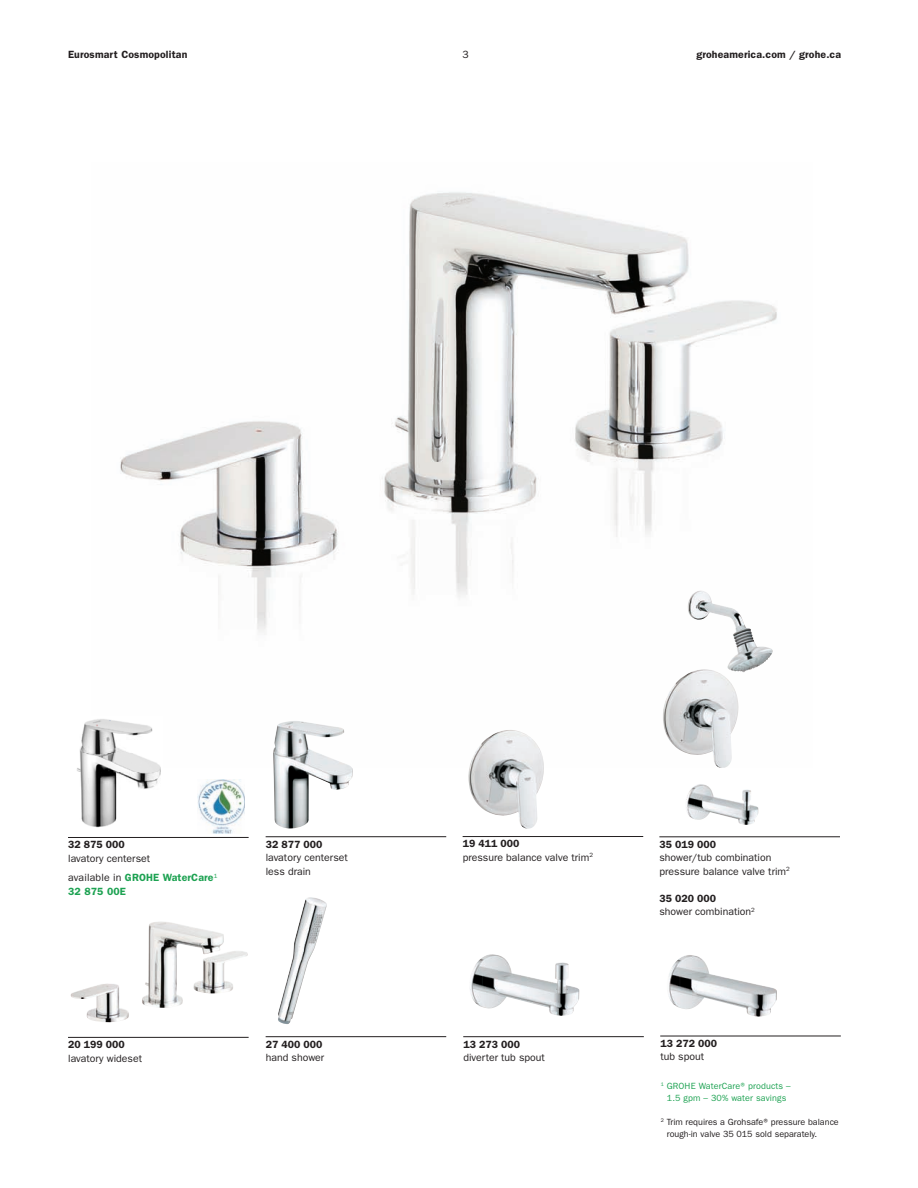
<style>
.page{position:relative;width:918px;height:1188px;background:#fff}
.page>*{position:absolute;margin:0;border:0;box-sizing:border-box;transform-origin:0 0}
.Franklin_Gothic_Book{font:10.5px "ITC Franklin Gothic Std";color:#231f20}
.Franklin_Gothic_Demi{font:600 10.5px "ITC Franklin Gothic Std";color:#231f20}
.t1{font:600 10.5px "ITC Franklin Gothic Std";letter-spacing:.015em;color:#1da252}
.t2{font:9px/12px "ITC Franklin Gothic Std";color:#231f20}
.t3{font:9px/12px "ITC Franklin Gothic Std";letter-spacing:.015em;color:#1da252;text-align:center}
.s1{font-weight:400;color:#231f20}
</style>
<div class="page">
<img style="left:120px;top:192px;width:657px;height:440px">
<hr style="left:68px;top:1037px;width:181px;height:1px;background:#231f20">
<img style="left:71px;top:921px;width:177px;height:102px">
<hr style="left:68px;top:837px;width:181px;height:1px;background:#231f20">
<img style="left:77px;top:719px;width:84px;height:109px">
<hr style="left:266px;top:836px;width:180px;height:1px;background:#231f20">
<img style="left:273px;top:721px;width:80px;height:108px">
<hr style="left:463px;top:836px;width:180px;height:1px;background:#231f20">
<img style="left:468px;top:730px;width:76px;height:99px">
<hr style="left:463px;top:1036px;width:181px;height:1px;background:#231f20">
<img style="left:470px;top:954px;width:109px;height:62px">
<hr style="left:660px;top:1036px;width:181px;height:1px;background:#231f20">
<img style="left:669px;top:955px;width:108px;height:62px">
<hr style="left:266px;top:1036px;width:180px;height:1px;background:#231f20">
<img style="left:278px;top:897px;width:49px;height:127px">
<hr style="left:659px;top:836px;width:181px;height:1px;background:#231f20">
<img style="left:660px;top:591px;width:114px;height:177px">
<img style="left:197px;top:779px;width:47px;height:54px">
<p class="Franklin_Gothic_Demi" style="left:68px;top:48px;width:121px">Eurosmart Cosmopolitan</p>
<p class="Franklin_Gothic_Book" style="left:463px;top:49px;width:8px">3</p>
<p class="Franklin_Gothic_Demi" style="left:696px;top:48px;width:146px">groheamerica.com / grohe.ca</p>
<p class="Franklin_Gothic_Demi" style="left:68px;top:839px;width:58px">32 875 000</p>
<p class="Franklin_Gothic_Book" style="left:68px;top:852px;width:84px">lavatory centerset</p>
<p class="t1" style="left:68px;top:872px;width:151px"><span class="s1">available in</span> GROHE WaterCare<sup>1</sup></p>
<p class="t1" style="left:68px;top:885px;width:59px">32 875 00E</p>
<p class="Franklin_Gothic_Demi" style="left:266px;top:838px;width:58px">32 877 000</p>
<p class="Franklin_Gothic_Book" style="left:266px;top:852px;width:84px">lavatory centerset</p>
<p class="Franklin_Gothic_Book" style="left:266px;top:865px;width:47px">less drain</p>
<p class="Franklin_Gothic_Demi" style="left:68px;top:1039px;width:58px">20 199 000</p>
<p class="Franklin_Gothic_Book" style="left:68px;top:1052px;width:75px">lavatory wideset</p>
<p class="Franklin_Gothic_Demi" style="left:266px;top:1038px;width:58px">27 400 000</p>
<p class="Franklin_Gothic_Book" style="left:266px;top:1052px;width:60px">hand shower</p>
<p class="Franklin_Gothic_Demi" style="left:463px;top:838px;width:58px">19 411 000</p>
<p class="Franklin_Gothic_Book" style="left:463px;top:851px;width:132px">pressure balance valve trim<sup>2</sup></p>
<p class="Franklin_Gothic_Demi" style="left:463px;top:1038px;width:58px">13 273 000</p>
<p class="Franklin_Gothic_Book" style="left:463px;top:1052px;width:83px">diverter tub spout</p>
<p class="Franklin_Gothic_Demi" style="left:660px;top:838px;width:58px">35 019 000</p>
<p class="Franklin_Gothic_Book" style="left:660px;top:852px;width:113px">shower/tub combination</p>
<p class="Franklin_Gothic_Book" style="left:660px;top:865px;width:132px">pressure balance valve trim<sup>2</sup></p>
<p class="Franklin_Gothic_Demi" style="left:660px;top:892px;width:58px">35 020 000</p>
<p class="Franklin_Gothic_Book" style="left:660px;top:906px;width:97px">shower combination<sup>2</sup></p>
<p class="Franklin_Gothic_Demi" style="left:660px;top:1037px;width:58px">13 272 000</p>
<p class="Franklin_Gothic_Book" style="left:660px;top:1051px;width:45px">tub spout</p>
<p class="t3" style="left:661px;top:1080px;width:131px"><sup>1</sup> GROHE WaterCare® products –<br>1.5 gpm – 30% water savings</p>
<p class="t2" style="left:667px;top:1116px;width:173px;text-indent:-6px"><sup>2</sup> Trim requires a Grohsafe® pressure balance rough-in valve 35 015 sold separately.</p>
</div>
